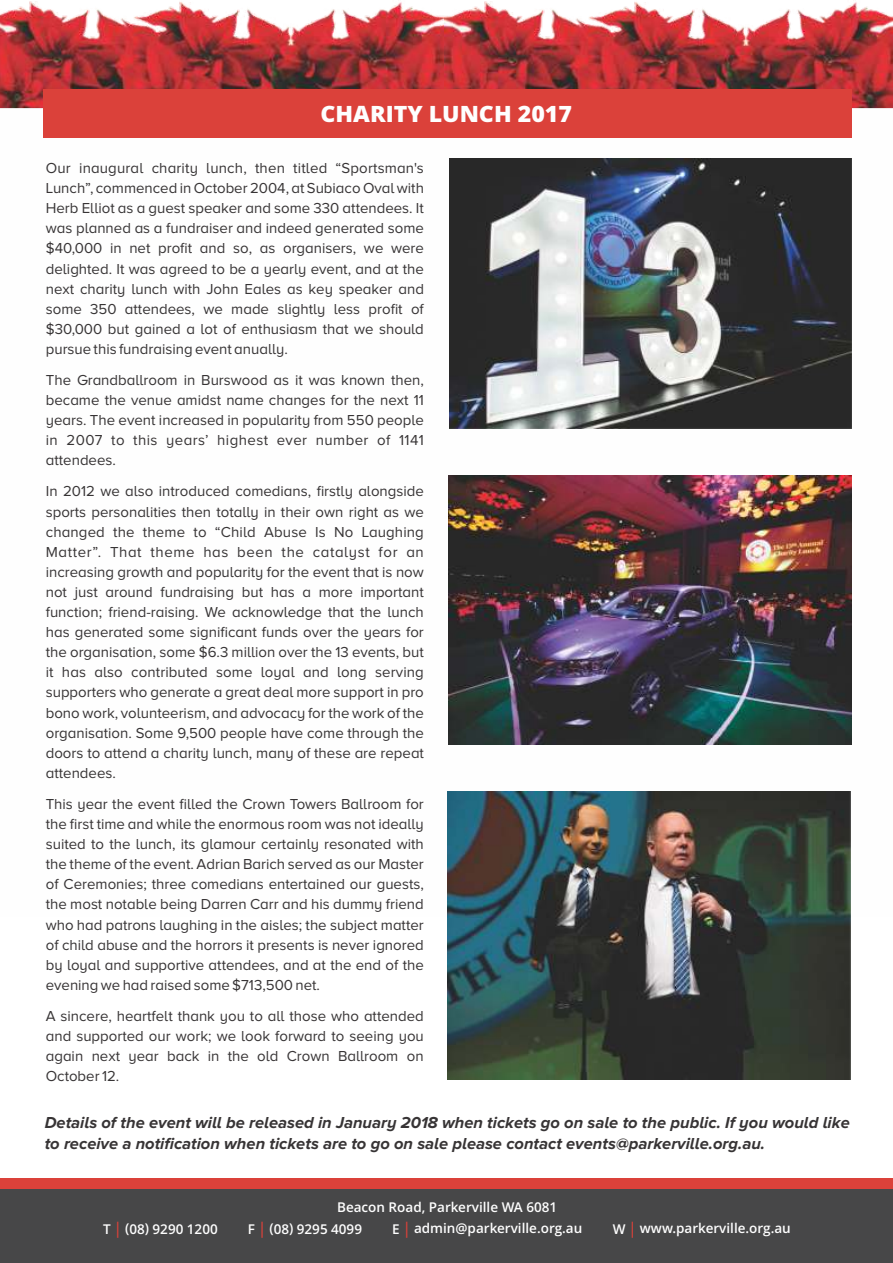
<style>
.page{position:relative;width:893px;height:1263px;background:#fff}
.page>*{position:absolute;margin:0;border:0;box-sizing:border-box;transform-origin:0 0}
.t1{font:800 22.5px "Open Sans";color:#fefefe}
.t2{font:italic 700 16.5px/21.1px "Proxima Nova A";color:#373435}
.t3{font:15px/20.1px "Proxima Nova A";color:#373435;text-align:justify}
.t4{font:600 13.5px "Open Sans";color:#fefefe}
.s1{font-size:16.2px;color:#db413a}
</style>
<div class="page">
<img style="left:0;top:1px;width:444px;height:107px">
<img style="left:444px;top:1px;width:449px;height:107px">
<div style="left:0;top:1183px;width:893px;height:80px;background:#474748"></div>
<div style="left:0;top:1178px;width:893px;height:10px;background:#db413a"></div>
<div style="left:43px;top:89px;width:808px;height:49px;background:#db413a"></div>
<img style="left:450px;top:158px;width:402px;height:270px">
<img style="left:448px;top:476px;width:403px;height:269px">
<img style="left:448px;top:792px;width:403px;height:288px">
<h1 class="t1" style="left:320px;top:104px;width:253px">CHARITY LUNCH 2017</h1>
<p class="t3" style="left:46px;top:159px;width:380px">Our inaugural charity lunch, then titled “Sportsman's Lunch”, commenced in October 2004, at Subiaco Oval with Herb Elliot as a guest speaker and some 330 attendees. It was planned as a fundraiser and indeed generated some $40,000 in net profit and so, as organisers, we were delighted. It was agreed to be a yearly event, and at the next charity lunch with John Eales as key speaker and some 350 attendees, we made slightly less profit of $30,000 but gained a lot of enthusiasm that we should pursue this fundraising event anually.</p>
<p class="t3" style="left:46px;top:371px;width:380px">The Grandballroom in Burswood as it was known then, became the venue amidst name changes for the next 11 years. The event increased in popularity from 550 people in 2007 to this years’ highest ever number of 1141 attendees.</p>
<p class="t3" style="left:46px;top:482px;width:380px">In 2012 we also introduced comedians, firstly alongside sports personalities then totally in their own right as we changed the theme to “Child Abuse Is No Laughing Matter”. That theme has been the catalyst for an increasing growth and popularity for the event that is now not just around fundraising but has a more important function; friend-raising. We acknowledge that the lunch has generated some significant funds over the years for the organisation, some $6.3 million over the 13 events, but it has also contributed some loyal and long serving supporters who generate a great deal more support in pro bono work, volunteerism, and advocacy for the work of the organisation. Some 9,500 people have come through the doors to attend a charity lunch, many of these are repeat attendees.</p>
<p class="t3" style="left:46px;top:794px;width:380px">This year the event filled the Crown Towers Ballroom for the first time and while the enormous room was not ideally suited to the lunch, its glamour certainly resonated with the theme of the event. Adrian Barich served as our Master of Ceremonies; three comedians entertained our guests, the most notable being Darren Carr and his dummy friend who had patrons laughing in the aisles; the subject matter of child abuse and the horrors it presents is never ignored by loyal and supportive attendees, and at the end of the evening we had raised some $713,500 net.</p>
<p class="t3" style="left:46px;top:1006px;width:380px">A sincere, heartfelt thank you to all those who attended and supported our work; we look forward to seeing you again next year back in the old Crown Ballroom on October 12.</p>
<p class="t2" style="left:45px;top:1113px;width:806px">Details of the event will be released in January 2018 when tickets go on sale to the public. If you would like to receive a notification when tickets are to go on sale please contact events@parkerville.org.au.</p>
<p class="t4" style="left:337px;top:1202px;width:222px">Beacon Road, Parkerville WA 6081</p>
<p class="t4" style="left:103px;top:1223px;width:116px">T <span class="s1">|</span> (08) 9290 1200</p>
<p class="t4" style="left:248px;top:1223px;width:116px">F <span class="s1">|</span> (08) 9295 4099</p>
<p class="t4" style="left:392px;top:1222px;width:192px">E <span class="s1">|</span> admin@parkerville.org.au</p>
<p class="t4" style="left:613px;top:1222px;width:180px">W <span class="s1">|</span> www.parkerville.org.au</p>
</div>
